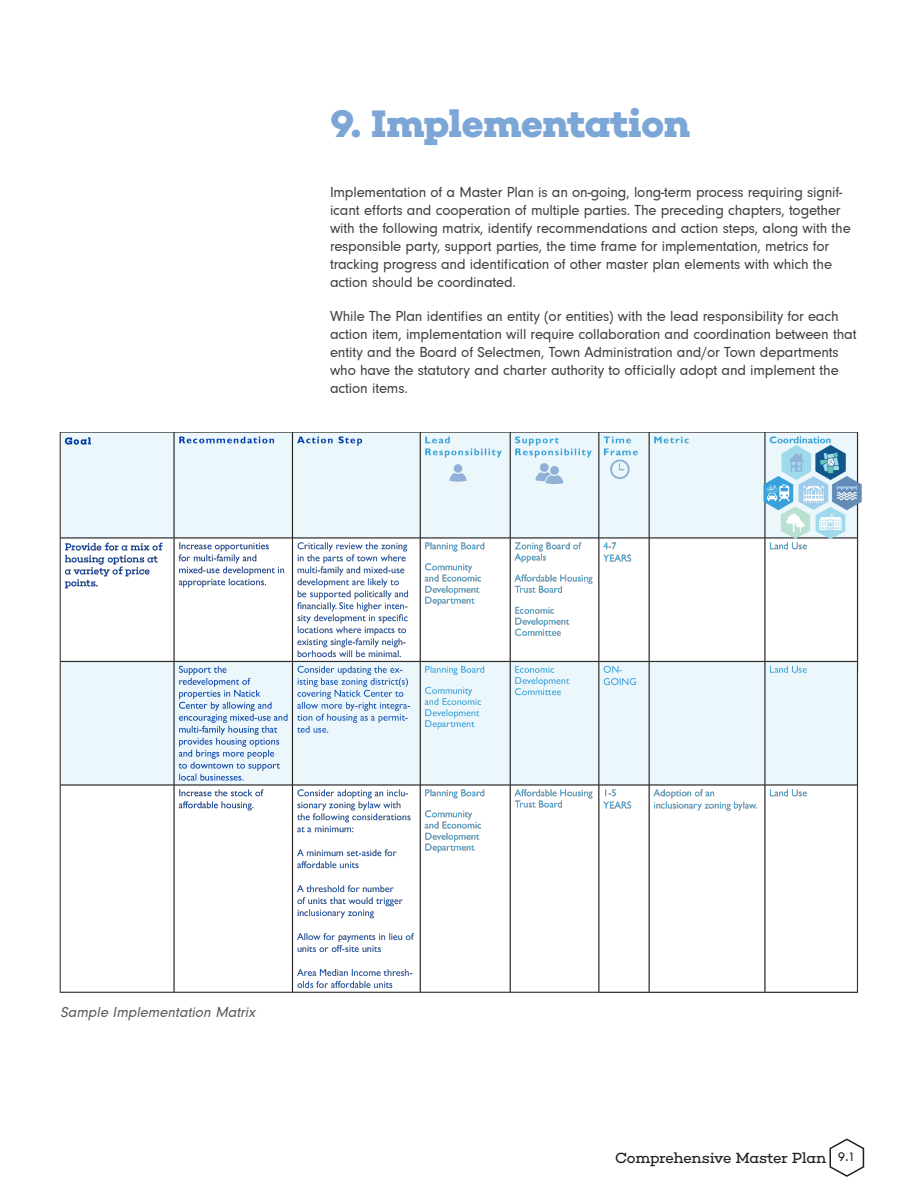
<style>
.page{position:relative;width:918px;height:1188px;background:#fff}
.page>*{position:absolute;margin:0;border:0;box-sizing:border-box;transform-origin:0 0}
.CHAPTER_TITLE{font:700 39px "Choplin";letter-spacing:-.02em;color:#7ca6d6}
.BODY_TEXT{font:15px/18px "Neuzeit Gro";letter-spacing:-.01em;color:#3e3e3f}
.t1{font:15px "Choplin";letter-spacing:-.02em;color:#231f20}
.CAPTION-DESCRIPTION{font:italic 15px "Neuzeit Gro";color:#57585a}
.s1{font-family:"Tw Cen";font-size:13.5px}
</style>
<div class="page">
<svg style="left:829px;top:1138px;width:36px;height:39px"></svg>
<img style="left:59px;top:432px;width:803px;height:561px">
<p class="CHAPTER_TITLE" style="left:330px;top:100px;width:362px">9. Implementation</p>
<p class="BODY_TEXT" style="left:330px;top:183px;width:522px">Implementation of a Master Plan is an on-going, long-term process requiring signif&shy;icant efforts and cooperation of multiple parties. The preceding chapters, together with the following matrix, identify recommendations and action steps, along with the responsible party, support parties, the time frame for implementation, metrics for tracking progress and identification of other master plan elements with which the action should be coordinated.</p>
<p class="BODY_TEXT" style="left:330px;top:308px;width:528px">While The Plan identifies an entity (or entities) with the lead responsibility for each action item, implementation will require collaboration and coordination between that entity and the Board of Selectmen, Town Administration and/or Town departments who have the statutory and charter authority to officially adopt and implement the action items.</p>
<p class="CAPTION-DESCRIPTION" style="left:60px;top:1004px;width:199px">Sample Implementation Matrix</p>
<p class="t1" style="left:615px;top:1149px;width:242px">Comprehensive Master Plan <span class="s1">9.1</span></p>
</div>
